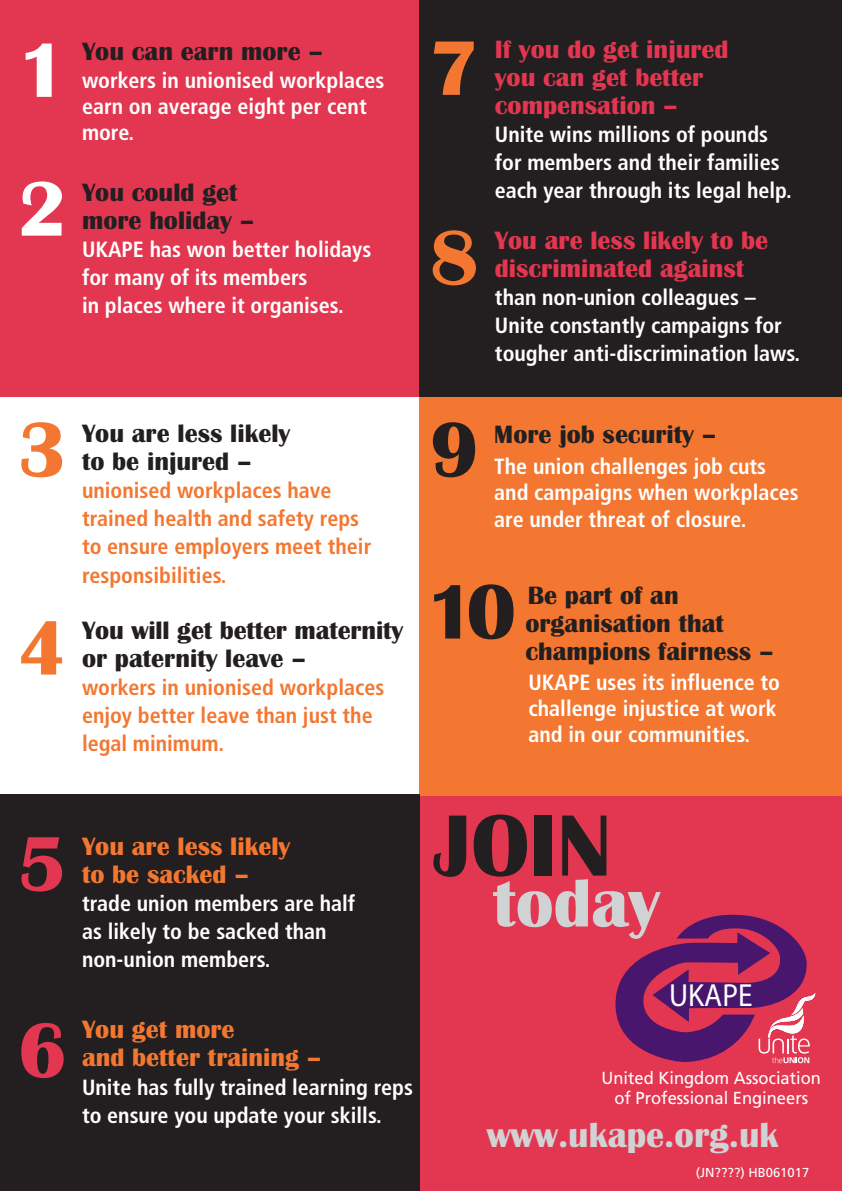
<style>
.page{position:relative;width:842px;height:1191px;background:#fff}
.page>*{position:absolute;margin:0;border:0;box-sizing:border-box;transform-origin:0 0}
.t1{font:700 90px "Britannic";color:#231f20}
.t2{font:700 80px "Britannic";color:#f37730}
.t3{font:700 80px/162px "Britannic";color:#231f20}
.t4{font:700 80px/138.8px "Britannic";color:#fff}
.t5{font:700 80px "Britannic";color:#e33650}
.t6{font:700 70px "Britannic";color:#d1d2d4}
.t7{font:700 36px "Britannic";color:#d1d2d4}
.t8{font:32px "Myriad Pro";color:#fff;scale:.92 1}
.t9{font:700 26px/28px "Britannic";color:#231f20}
.t10{font:700 26px/28px "Britannic";color:#e33650}
.t11{font:700 26px/28px "Britannic";color:#f37730}
.t12{font:700 condensed 22px/28px "Frutiger";color:#fff}
.t13{font:700 condensed 22px/28px "Frutiger";color:#f37730}
.t14{font:17.4px/19.8px "Frutiger";color:#fff;text-align:center;scale:.95 1}
.t15{font:13px "Frutiger";color:#fff}
</style>
<div class="page">
<div style="left:0;top:0;width:420px;height:397px;background:#e33650"></div>
<div style="left:420px;top:794px;width:422px;height:397px;background:#e33650"></div>
<div style="left:420px;top:397px;width:422px;height:398px;background:#f37730"></div>
<div style="left:420px;top:0;width:422px;height:397px;background:#231f20"></div>
<div style="left:0;top:794px;width:420px;height:397px;background:#231f20"></div>
<svg style="left:615px;top:914px;width:200px;height:149px"></svg>
<h2 class="t4" style="left:18px;top:0;width:50px">1<br>2</h2>
<p class="t9" style="left:82px;top:37px;width:243px">You can earn more –</p>
<p class="t12" style="left:82px;top:69px;width:304px;line-height:26.4px">workers in unionised workplaces earn on average eight per cent more.</p>
<p class="t9" style="left:82px;top:178px;width:174px">You could get more holiday –</p>
<p class="t12" style="left:82px;top:237px;width:291px">UKAPE has won better holidays for many of its members<br>in places where it organises.</p>
<h2 class="t2" style="left:18px;top:402px;width:50px">3</h2>
<h2 class="t2" style="left:18px;top:600px;width:50px">4</h2>
<p class="t9" style="left:82px;top:419px;width:210px">You are less likely to be injured –</p>
<p class="t13" style="left:82px;top:478px;width:291px">unionised workplaces have trained health and safety reps to ensure employers meet their responsibilities.</p>
<p class="t9" style="left:82px;top:616px;width:323px">You will get better maternity or paternity leave –</p>
<p class="t13" style="left:82px;top:675px;width:304px">workers in unionised workplaces enjoy better leave than just the legal minimum.</p>
<h2 class="t2" style="left:430px;top:20px;width:50px">7</h2>
<h2 class="t2" style="left:430px;top:210px;width:50px">8</h2>
<p class="t10" style="left:495px;top:35px;width:235px">If you do get injured you can get better compensation –</p>
<p class="t12" style="left:495px;top:122px;width:299px">Unite wins millions of pounds for members and their families each year through its legal help.</p>
<p class="t10" style="left:495px;top:226px;width:275px">You are less likely to be discriminated against</p>
<p class="t12" style="left:495px;top:285px;width:307px">than non-union colleagues –<br>Unite constantly campaigns for tougher anti-discrimination laws.</p>
<h2 class="t3" style="left:426px;top:368px;width:91px">9<br>10</h2>
<p class="t9" style="left:494px;top:420px;width:224px">More job security –</p>
<p class="t12" style="left:494px;top:454px;width:306px;line-height:26.4px">The union challenges job cuts and campaigns when workplaces are under threat of closure.</p>
<p class="t9" style="left:525px;top:580px;width:250px">Be part of an organisation that champions fairness –</p>
<p class="t12" style="left:528px;top:670px;width:253px;line-height:26.4px">UKAPE uses its influence to challenge injustice at work and in our communities.</p>
<h2 class="t5" style="left:18px;top:816px;width:50px">5</h2>
<p class="t11" style="left:82px;top:831px;width:210px">You are less likely to be sacked –</p>
<p class="t12" style="left:82px;top:890px;width:275px">trade union members are half as likely to be sacked than non-union members.</p>
<h2 class="t5" style="left:18px;top:1002px;width:50px">6</h2>
<p class="t11" style="left:82px;top:1014px;width:241px">You get more<br>and better training –</p>
<p class="t12" style="left:82px;top:1075px;width:333px">Unite has fully trained learning reps to ensure you update your skills.</p>
<h1 class="t1" style="left:434px;top:792px;width:179px">JOIN</h1>
<h3 class="t6" style="left:493px;top:861px;width:168px">today</h3>
<h3 class="t8" style="left:669px;top:983px;width:92px">UKAPE</h3>
<p class="t14" style="left:602px;top:1069px;width:232px">United Kingdom Association of Professional Engineers</p>
<h3 class="t7" style="left:487px;top:1113px;width:293px">www.ukape.org.uk</h3>
<p class="t15" style="left:696px;top:1167px;width:115px">(JN????) HB061017</p>
</div>
